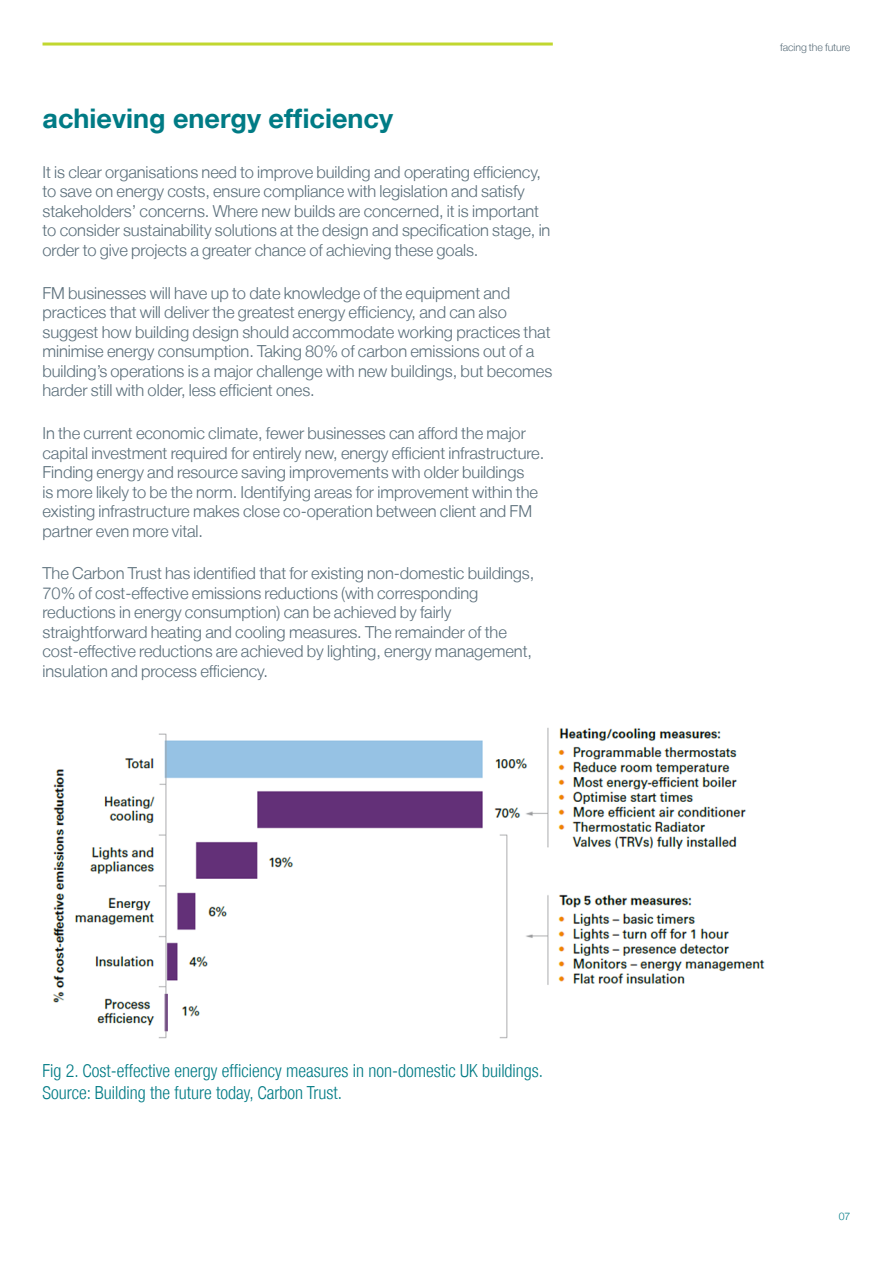
<style>
.page{position:relative;width:893px;height:1263px;background:#fff}
.page>*{position:absolute;margin:0;border:0;box-sizing:border-box;transform-origin:0 0}
.t1{font:700 27px "Helvetica Neue LT";color:#007b85}
.t2{font:300 condensed 18px/21.6px "Helvetica Neue LT";color:#007b85}
.t3{font:300 16.5px/19.5px "Helvetica Neue LT";letter-spacing:-.005em;color:#5b6f7b}
.t4{font:300 10.5px "Helvetica Neue LT";letter-spacing:-.005em;color:#5b6f7b}
.t5{font:300 10.5px "Helvetica Neue LT";color:#007b85}
</style>
<div class="page">
<hr style="left:43px;top:43px;width:510px;height:3px;background:#c1d72f">
<img style="left:53px;top:727px;width:712px;height:312px">
<p class="t1" style="left:43px;top:101px;width:352px">achieving energy efficiency</p>
<p class="t3" style="left:43px;top:162px;width:509px">It is clear organisations need to improve building and operating efficiency, to save on energy costs, ensure compliance with legislation and satisfy stakeholders’ concerns. Where new builds are concerned, it is important to consider sustainability solutions at the design and specification stage, in order to give projects a greater chance of achieving these goals.</p>
<p class="t3" style="left:43px;top:283px;width:511px">FM businesses will have up to date knowledge of the equipment and practices that will deliver the greatest energy efficiency, and can also suggest how building design should accommodate working practices that minimise energy consumption. Taking 80% of carbon emissions out of a building’s operations is a major challenge with new buildings, but becomes harder still with older, less efficient ones.</p>
<p class="t3" style="left:43px;top:423px;width:503px">In the current economic climate, fewer businesses can afford the major capital investment required for entirely new, energy efficient infrastructure.<br>Finding energy and resource saving improvements with older buildings<br>is more likely to be the norm. Identifying areas for improvement within the existing infrastructure makes close co-operation between client and FM partner even more vital.</p>
<p class="t3" style="left:43px;top:563px;width:493px">The Carbon Trust has identified that for existing non-domestic buildings, 70% of cost-effective emissions reductions (with corresponding reductions in energy consumption) can be achieved by fairly straightforward heating and cooling measures. The remainder of the cost-effective reductions are achieved by lighting, energy management, insulation and process efficiency.</p>
<p class="t2" style="left:43px;top:1060px;width:502px">Fig 2. Cost-effective energy efficiency measures in non-domestic UK buildings.<br>Source: Building the future today, Carbon Trust.</p>
<p class="t4" style="left:780px;top:41px;width:72px">facing the future</p>
<p class="t5" style="left:839px;top:1209px;width:13px">07</p>
</div>
